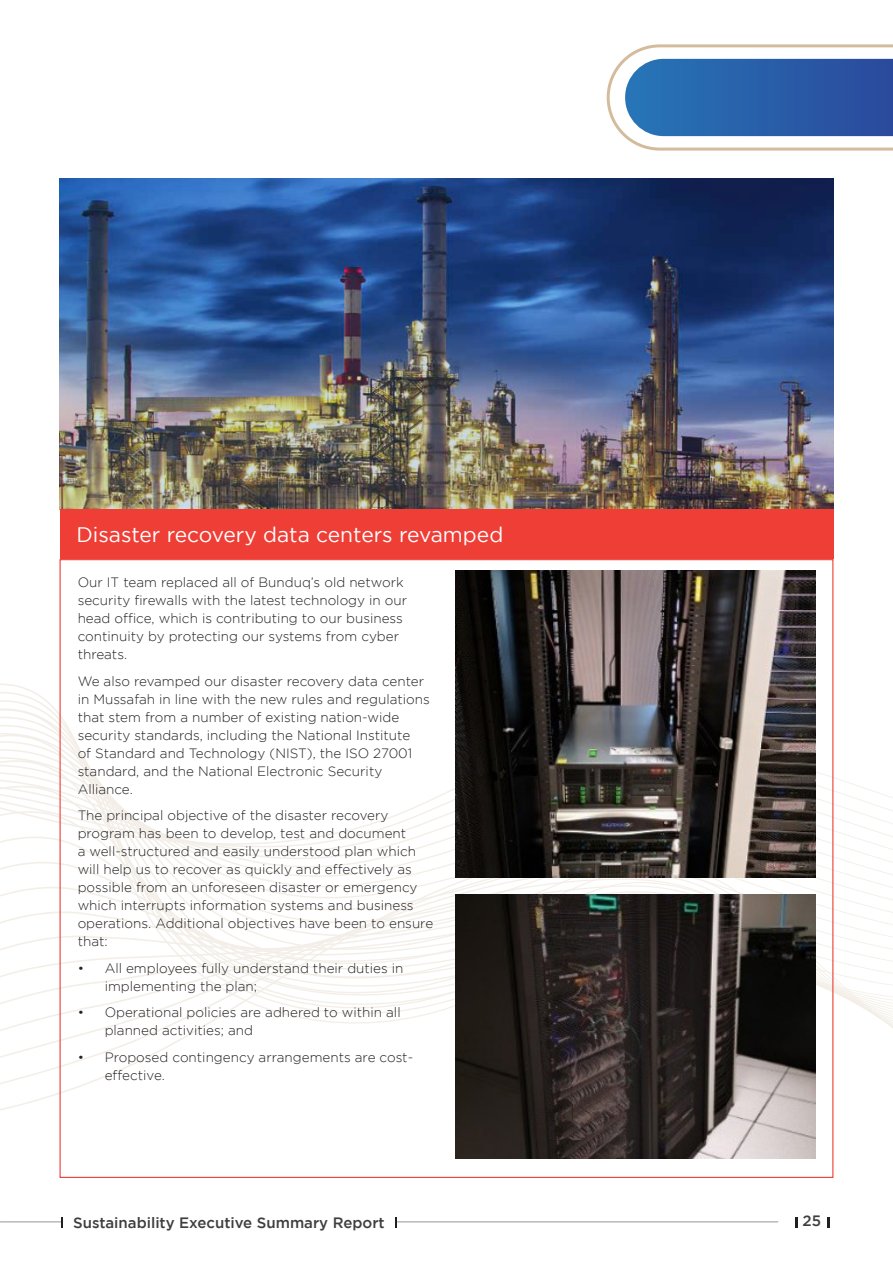
<style>
.page{position:relative;width:893px;height:1263px;background:#fff}
.page>*{position:absolute;margin:0;border:0;box-sizing:border-box;transform-origin:0 0}
.Highlight_heading_1{font:21px "Gotham";color:#fff}
.t1{font:500 15px "Gotham";color:#3e3e3f}
.Highlight_body_copy{font:300 13.5px/18px "Gotham";color:#231f20}
</style>
<div class="page">
<hr style="left:2px;top:1221px;width:776px;height:1px;background:#939598">
<svg style="left:795px;top:1217px;width:2px;height:10px"></svg>
<svg style="left:827px;top:1217px;width:2px;height:10px"></svg>
<svg style="left:395px;top:1217px;width:2px;height:11px"></svg>
<div style="left:63px;top:1212px;width:331px;height:20px;background:#fff"></div>
<svg style="left:0;top:785px;width:893px;height:384px"></svg>
<svg style="left:0;top:811px;width:893px;height:350px"></svg>
<svg style="left:0;top:836px;width:893px;height:318px"></svg>
<svg style="left:0;top:853px;width:893px;height:276px"></svg>
<svg style="left:606px;top:44px;width:287px;height:107px"></svg>
<img style="left:60px;top:179px;width:773px;height:331px">
<div style="left:60px;top:510px;width:773px;height:49px;background:#ee3e36"></div>
<img style="left:455px;top:571px;width:360px;height:306px">
<img style="left:455px;top:894px;width:360px;height:264px">
<p class="Highlight_heading_1" style="left:77px;top:523px;width:428px">Disaster recovery data centers revamped</p>
<p class="Highlight_body_copy" style="left:78px;top:573px;width:331px">Our IT team replaced all of Bunduq’s old network security firewalls with the latest technology in our head office, which is contributing to our business continuity by protecting our systems from cyber threats.</p>
<p class="Highlight_body_copy" style="left:78px;top:672px;width:354px">We also revamped our disaster recovery data center in Mussafah in line with the new rules and regulations that stem from a number of existing nation-wide security standards, including the National Institute<br>of Standard and Technology (NIST), the ISO 27001 standard, and the National Electronic Security Alliance.</p>
<p class="Highlight_body_copy" style="left:78px;top:806px;width:357px">The principal objective of the disaster recovery program has been to develop, test and document<br>a well-structured and easily understood plan which will help us to recover as quickly and effectively as possible from an unforeseen disaster or emergency which interrupts information systems and business operations. Additional objectives have been to ensure that:</p>
<p class="Highlight_body_copy" style="left:105px;top:959px;width:300px;text-indent:-27px">• All employees fully understand their duties in implementing the plan;</p>
<p class="Highlight_body_copy" style="left:105px;top:1003px;width:298px;text-indent:-27px">• Operational policies are adhered to within all planned activities; and</p>
<p class="Highlight_body_copy" style="left:105px;top:1048px;width:310px;text-indent:-27px">• Proposed contingency arrangements are cost&shy;effective.</p>
<p class="t1" style="left:73px;top:1214px;width:313px">Sustainability Executive Summary Report</p>
<p class="t1" style="left:803px;top:1212px;width:20px">25</p>
</div>
